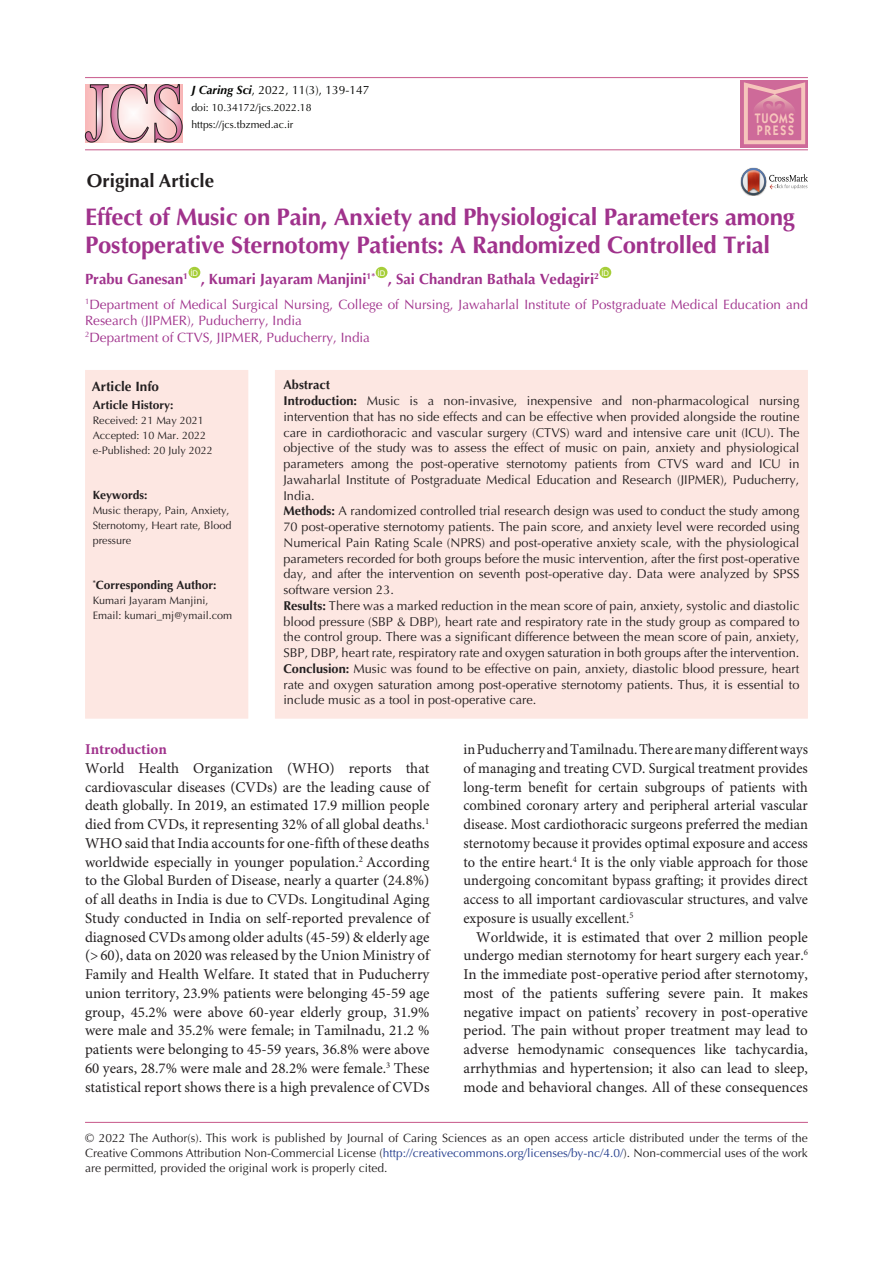
<style>
.page{position:relative;width:893px;height:1263px;background:#fff}
.page>*{position:absolute;margin:0;border:0;box-sizing:border-box;transform-origin:0 0}
.t1{font:700 24px/27.6px "Optima LT Std";letter-spacing:-.01em;color:#a0328c}
.t2{font:700 18.75px "Optima LT Std";color:#231f20}
.t3{font:15px/18.8px "Minion Pro";color:#231f20;text-align:justify}
.t4{font:15px/18.8px "Minion Pro";color:#231f20;text-align:justify;scale:.96 1}
.t5{font:700 15px "Minion Pro";color:#a0328c}
.t6{font:700 14.85px "Optima LT Std";color:#a0328c}
.t7{font:600 13.8px/12.1px "ITC Kabel Std";letter-spacing:.11em;color:#f7c6bc;scale:.85 1}
.t8{font:13.5px/16.5px "Optima LT Std";color:#a0328c}
.t9{font:700 13.5px "Optima LT Std";color:#231f20}
.t10{font:12.75px/15.8px "Optima LT Std";color:#231f20;text-align:justify}
.t11{font:700 12.75px "Optima LT Std";color:#231f20}
.corresponding{font:12px/15px "Optima LT Std";color:#231f20;text-align:justify}
.t12{font:700 12px "Optima LT Std";color:#231f20}
.t13{font:12px "Optima LT Std";color:#040503}
.t14{font:10.8px/15px "Optima LT Std";color:#231f20}
.t15{font:10.5px "Optima LT Std";color:#040503}
.t16{font:7.8px "Arial";color:#fff}
.s1{font-weight:700;font-style:italic}
.s2{font-weight:700}
.s3{color:#253f8e}
</style>
<div class="page">
<hr style="left:85px;top:149px;width:723px;height:1px;background:#cd6996">
<hr style="left:85px;top:77px;width:723px;height:1px;background:#cd6996">
<div style="left:189px;top:267px;width:11px;height:11px;background:#a6ce39;border-radius:50%"></div>
<div style="left:376px;top:267px;width:11px;height:11px;background:#a6ce39;border-radius:50%"></div>
<div style="left:599px;top:267px;width:12px;height:11px;background:#a6ce39;border-radius:50%"></div>
<div style="left:85px;top:370px;width:163px;height:349px;background:#fde7e2"></div>
<div style="left:275px;top:370px;width:533px;height:349px;background:#fde7e2"></div>
<svg style="left:741px;top:168px;width:67px;height:27px"></svg>
<div style="left:741px;top:80px;width:67px;height:67px;background:linear-gradient(to right,#d57ca0,#d67da0)"></div>
<svg style="left:744px;top:82px;width:61px;height:62px;background:#d882a2"></svg>
<div style="left:85px;top:85px;width:98px;height:58px;background:#fce0de"></div>
<svg style="left:154px;top:85px;width:28px;height:57px"></svg>
<svg style="left:85px;top:85px;width:63px;height:57px"></svg>
<hr style="left:85px;top:1122px;width:723px;height:1px;background:#cd6996">
<p class="t13" style="left:191px;top:83px;width:180px"><span class="s1">J Caring Sci</span>, 2022, 11(3), 139-147</p>
<p class="t15" style="left:191px;top:101px;width:122px">doi: 10.34172/jcs.2022.18</p>
<p class="t15" style="left:191px;top:118px;width:104px">https://jcs.tbzmed.ac.ir</p>
<p class="t2" style="left:87px;top:170px;width:129px">Original Article</p>
<p class="t7" style="left:755px;top:112px;width:48px">TUOMS<br>PRESS</p>
<p class="t1" style="left:85px;top:204px;width:711px">Effect of Music on Pain, Anxiety and Physiological Parameters among<br>Postoperative Sternotomy Patients: A Randomized Controlled Trial</p>
<p class="t6" style="left:85px;top:270px;width:105px">Prabu Ganesan<sup>1</sup></p>
<p class="t16" style="left:190px;top:267px;width:9px">ID</p>
<p class="t6" style="left:201px;top:270px;width:176px">, Kumari Jayaram Manjini<sup>1*</sup></p>
<p class="t16" style="left:378px;top:267px;width:9px">ID</p>
<p class="t6" style="left:388px;top:270px;width:213px">, Sai Chandran Bathala Vedagiri<sup>2</sup></p>
<p class="t16" style="left:601px;top:267px;width:9px">ID</p>
<p class="t8" style="left:85px;top:296px;width:724px"><sup>1</sup>Department of Medical Surgical Nursing, College of Nursing, Jawaharlal Institute of Postgraduate Medical Education and<br>Research (JIPMER), Puducherry, India</p>
<p class="t8" style="left:85px;top:329px;width:286px"><sup>2</sup>Department of CTVS, JIPMER, Puducherry, India</p>
<p class="t9" style="left:92px;top:378px;width:69px">Article Info</p>
<p class="t12" style="left:93px;top:398px;width:82px">Article History:</p>
<p class="t14" style="left:93px;top:413px;width:113px">Received: 21 May 2021</p>
<p class="t14" style="left:93px;top:428px;width:115px">Accepted: 10 Mar. 2022</p>
<p class="t14" style="left:93px;top:443px;width:122px">e-Published: 20 July 2022</p>
<p class="t12" style="left:93px;top:488px;width:56px">Keywords:</p>
<p class="t14" style="left:93px;top:503px;width:140px">Music therapy, Pain, Anxiety,<br>Sternotomy, Heart rate, Blood pressure</p>
<p class="t12" style="left:93px;top:578px;width:125px"><sup>*</sup>Corresponding Author:</p>
<p class="t14" style="left:93px;top:593px;width:117px">Kumari Jayaram Manjini,</p>
<p class="t14" style="left:93px;top:608px;width:141px">Email: kumari_mj@ymail.com</p>
<p class="t11" style="left:283px;top:378px;width:48px">Abstract</p>
<p class="t10" style="left:283px;top:393px;width:517px"><span class="s2">Introduction:</span> Music is a non-invasive, inexpensive and non-pharmacological nursing intervention that has no side effects and can be effective when provided alongside the routine care in cardiothoracic and vascular surgery (CTVS) ward and intensive care unit (ICU). The objective of the study was to assess the effect of music on pain, anxiety and physiological parameters among the post-operative sternotomy patients from CTVS ward and ICU in Jawaharlal Institute of Postgraduate Medical Education and Research (JIPMER), Puducherry, India.</p>
<p class="t10" style="left:283px;top:503px;width:518px"><span class="s2">Methods:</span> A randomized controlled trial research design was used to conduct the study among 70 post-operative sternotomy patients. The pain score, and anxiety level were recorded using Numerical Pain Rating Scale (NPRS) and post-operative anxiety scale, with the physiological parameters recorded for both groups before the music intervention, after the first post-operative day, and after the intervention on seventh post-operative day. Data were analyzed by SPSS software version 23.</p>
<p class="t10" style="left:283px;top:598px;width:518px"><span class="s2">Results:</span> There was a marked reduction in the mean score of pain, anxiety, systolic and diastolic blood pressure (SBP &amp; DBP), heart rate and respiratory rate in the study group as compared to the control group. There was a significant difference between the mean score of pain, anxiety, SBP, DBP, heart rate, respiratory rate and oxygen saturation in both groups after the intervention.</p>
<p class="t10" style="left:283px;top:661px;width:517px"><span class="s2">Conclusion:</span> Music was found to be effective on pain, anxiety, diastolic blood pressure, heart rate and oxygen saturation among post-operative sternotomy patients. Thus, it is essential to include music as a tool in post-operative care.</p>
<p class="t5" style="left:85px;top:739px;width:83px">Introduction</p>
<p class="t3" style="left:85px;top:759px;width:346px">World Health Organization (WHO) reports that cardiovascular diseases (CVDs) are the leading cause of death globally. In 2019, an estimated 17.9 million people died from CVDs, it representing 32% of all global deaths.<sup>1<br></sup>WHO said that India accounts for one-fifth of these deaths worldwide especially in younger population.<sup>2</sup> According to the Global Burden of Disease, nearly a quarter (24.8%) of all deaths in India is due to CVDs. Longitudinal Aging Study conducted in India on self-reported prevalence of diagnosed CVDs among older adults (45-59) &amp; elderly age (&gt;60), data on 2020 was released by the Union Ministry of Family and Health Welfare. It stated that in Puducherry union territory, 23.9% patients were belonging 45-59 age group, 45.2% were above 60-year elderly group, 31.9% were male and 35.2% were female; in Tamilnadu, 21.2 % patients were belonging to 45-59 years, 36.8% were above 60 years, 28.7% were male and 28.2% were female.<sup>3</sup> These statistical report shows there is a high prevalence of CVDs</p>
<p class="t4" style="left:463px;top:740px;width:360px">in Puducherry and Tamilnadu. There are many different ways of managing and treating CVD. Surgical treatment provides long-term benefit for certain subgroups of patients with combined coronary artery and peripheral arterial vascular disease. Most cardiothoracic surgeons preferred the median sternotomy because it provides optimal exposure and access to the entire heart.<sup>4</sup> It is the only viable approach for those undergoing concomitant bypass grafting; it provides direct access to all important cardiovascular structures, and valve exposure is usually excellent.<sup>5</sup></p>
<p class="t3" style="left:463px;top:928px;width:346px;text-indent:13px">Worldwide, it is estimated that over 2 million people undergo median sternotomy for heart surgery each year.<sup>6<br></sup>In the immediate post-operative period after sternotomy, most of the patients suffering severe pain. It makes negative impact on patients’ recovery in post-operative period. The pain without proper treatment may lead to adverse hemodynamic consequences like tachycardia, arrhythmias and hypertension; it also can lead to sleep, mode and behavioral changes. All of these consequences</p>
<p class="corresponding" style="left:85px;top:1130px;width:724px">© 2022 The Author(s). This work is published by Journal of Caring Sciences as an open access article distributed under the terms of the Creative Commons Attribution Non-Commercial License (<span class="s3">http://creativecommons.org/licenses/by-nc/4.0/</span>). Non-commercial uses of the work are permitted, provided the original work is properly cited.</p>
</div>
